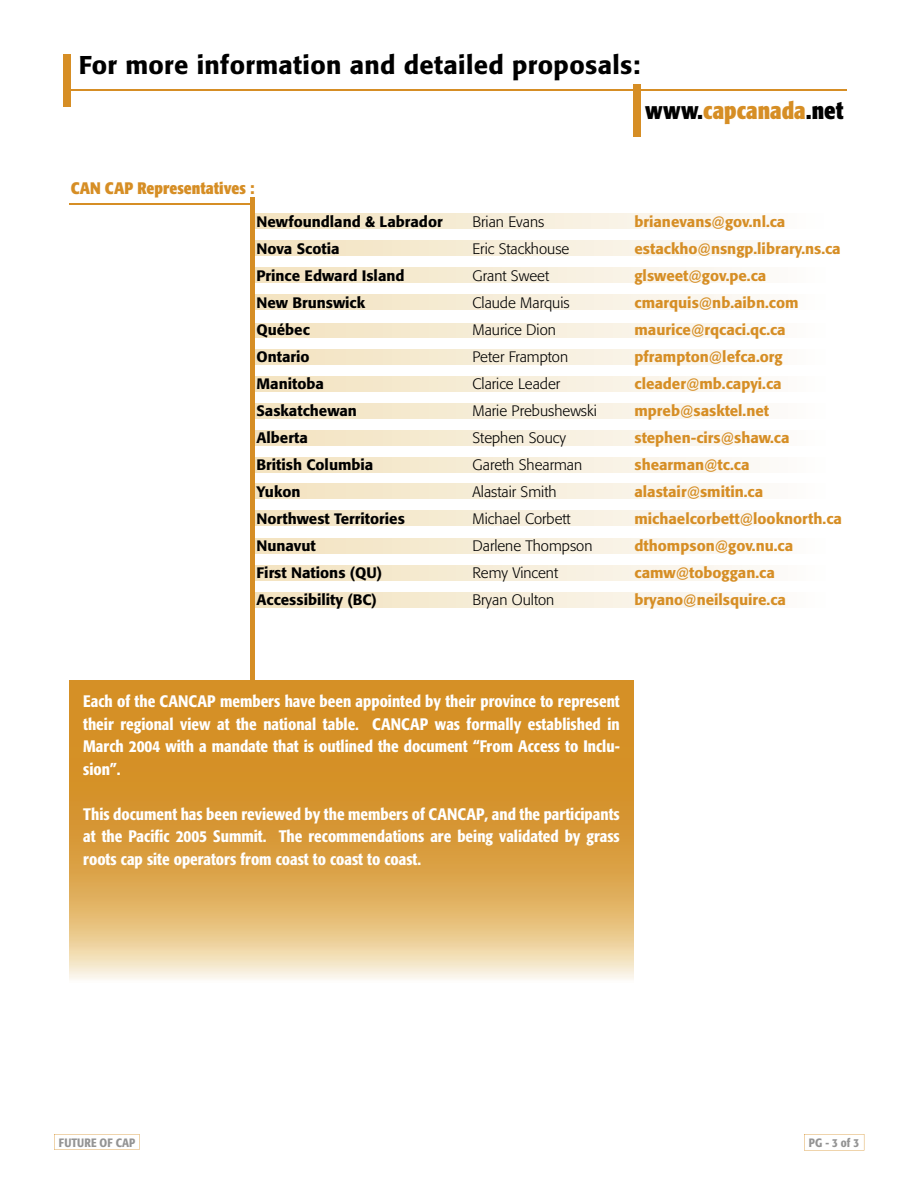
<style>
.page{position:relative;width:918px;height:1188px;background:#fff}
.page>*{position:absolute;margin:0;border:0;box-sizing:border-box;transform-origin:0 0}
.t1{font:500 25.5px "Formata";letter-spacing:.015em;color:#000}
.t2{font:700 condensed 24px "Formata";color:#d68e25}
.t3{font:500 condensed 16.5px/22.5px "Formata";color:#fff;text-align:justify}
.t4{font:700 condensed 16.5px "Formata";color:#d68e25}
.t5{font:500 15px "Formata";color:#d68e25}
.t6{font:300 15px "Formata";color:#000}
.t7{font:500 15px "Formata";color:#000}
.t8{font:500 condensed 12px "Formata";letter-spacing:.005em;color:#939393}
.s1{color:#000}
</style>
<div class="page">
<svg style="left:255px;top:593px;width:496px;height:15px;background:#f6edd9"></svg>
<svg style="left:255px;top:566px;width:496px;height:14px;background:#f6edd9"></svg>
<svg style="left:255px;top:539px;width:496px;height:15px;background:#f6edd9"></svg>
<svg style="left:255px;top:511px;width:496px;height:14px;background:#f6edd9"></svg>
<svg style="left:255px;top:484px;width:496px;height:14px;background:#f6edd9"></svg>
<svg style="left:255px;top:458px;width:496px;height:14px;background:#f6edd9"></svg>
<svg style="left:255px;top:431px;width:496px;height:15px;background:#f6edd9"></svg>
<svg style="left:255px;top:403px;width:496px;height:15px;background:#f6edd9"></svg>
<svg style="left:255px;top:377px;width:496px;height:15px;background:#f6edd9"></svg>
<svg style="left:255px;top:350px;width:496px;height:14px;background:#f6edd9"></svg>
<svg style="left:255px;top:323px;width:496px;height:15px;background:#f6edd9"></svg>
<svg style="left:255px;top:295px;width:496px;height:14px;background:#f6edd9"></svg>
<svg style="left:255px;top:268px;width:496px;height:14px;background:#f6edd9"></svg>
<svg style="left:255px;top:241px;width:496px;height:14px;background:#f6edd9"></svg>
<svg style="left:255px;top:214px;width:488px;height:14px;background:#f6edd9"></svg>
<div style="left:63px;top:54px;width:8px;height:53px;background:#d68e25"></div>
<hr style="left:70px;top:89px;width:776px;height:2px;background:#d68e25">
<div style="left:633px;top:84px;width:8px;height:52px;background:#d68e25"></div>
<div style="left:250px;top:197px;width:5px;height:484px;background:#d68e25"></div>
<svg style="left:70px;top:680px;width:563px;height:300px;background:#dca64e"></svg>
<hr style="left:69px;top:203px;width:184px;height:1px;background:#d68e25">
<svg style="left:54px;top:1134px;width:86px;height:16px"></svg>
<svg style="left:804px;top:1134px;width:60px;height:16px"></svg>
<h1 class="t1" style="left:79px;top:50px;width:563px">For more information and detailed proposals:</h1>
<p class="t4" style="left:71px;top:178px;width:185px">CAN CAP Representatives :</p>
<h2 class="t2" style="left:645px;top:96px;width:200px"><span class="s1">www.</span>capcanada<span class="s1">.net</span></h2>
<p class="t7" style="left:256px;top:213px;width:188px">Newfoundland &amp; Labrador</p>
<p class="t6" style="left:472px;top:213px;width:73px">Brian Evans</p>
<p class="t5" style="left:634px;top:213px;width:152px">brianevans@gov.nl.ca</p>
<p class="t7" style="left:256px;top:240px;width:85px">Nova Scotia</p>
<p class="t6" style="left:472px;top:240px;width:98px">Eric Stackhouse</p>
<p class="t5" style="left:634px;top:240px;width:208px">estackho@nsngp.library.ns.ca</p>
<p class="t7" style="left:256px;top:267px;width:150px">Prince Edward Island</p>
<p class="t6" style="left:472px;top:267px;width:78px">Grant Sweet</p>
<p class="t5" style="left:634px;top:267px;width:133px">glsweet@gov.pe.ca</p>
<p class="t7" style="left:256px;top:294px;width:110px">New Brunswick</p>
<p class="t6" style="left:472px;top:294px;width:99px">Claude Marquis</p>
<p class="t5" style="left:634px;top:294px;width:166px">cmarquis@nb.aibn.com</p>
<p class="t7" style="left:256px;top:321px;width:55px">Québec</p>
<p class="t6" style="left:472px;top:321px;width:85px">Maurice Dion</p>
<p class="t5" style="left:634px;top:321px;width:153px">maurice@rqcaci.qc.ca</p>
<p class="t7" style="left:256px;top:348px;width:55px">Ontario</p>
<p class="t6" style="left:472px;top:348px;width:97px">Peter Frampton</p>
<p class="t5" style="left:634px;top:348px;width:150px">pframpton@lefca.org</p>
<p class="t7" style="left:256px;top:375px;width:69px">Manitoba</p>
<p class="t6" style="left:472px;top:375px;width:89px">Clarice Leader</p>
<p class="t5" style="left:634px;top:375px;width:149px">cleader@mb.capyi.ca</p>
<p class="t7" style="left:256px;top:402px;width:102px">Saskatchewan</p>
<p class="t6" style="left:472px;top:402px;width:126px">Marie Prebushewski</p>
<p class="t5" style="left:634px;top:402px;width:136px">mpreb@sasktel.net</p>
<p class="t7" style="left:256px;top:429px;width:53px">Alberta</p>
<p class="t6" style="left:472px;top:429px;width:95px">Stephen Soucy</p>
<p class="t5" style="left:634px;top:429px;width:156px">stephen-cirs@shaw.ca</p>
<p class="t7" style="left:256px;top:456px;width:118px">British Columbia</p>
<p class="t6" style="left:472px;top:456px;width:111px">Gareth Shearman</p>
<p class="t5" style="left:634px;top:456px;width:116px">shearman@tc.ca</p>
<p class="t7" style="left:256px;top:483px;width:46px">Yukon</p>
<p class="t6" style="left:472px;top:483px;width:86px">Alastair Smith</p>
<p class="t5" style="left:634px;top:483px;width:130px">alastair@smitin.ca</p>
<p class="t7" style="left:256px;top:510px;width:150px">Northwest Territories</p>
<p class="t6" style="left:472px;top:510px;width:100px">Michael Corbett</p>
<p class="t5" style="left:634px;top:510px;width:209px">michaelcorbett@looknorth.ca</p>
<p class="t7" style="left:256px;top:537px;width:61px">Nunavut</p>
<p class="t6" style="left:472px;top:537px;width:122px">Darlene Thompson</p>
<p class="t5" style="left:634px;top:537px;width:160px">dthompson@gov.nu.ca</p>
<p class="t7" style="left:256px;top:564px;width:127px">First Nations (QU)</p>
<p class="t6" style="left:472px;top:564px;width:87px">Remy Vincent</p>
<p class="t5" style="left:634px;top:564px;width:142px">camw@toboggan.ca</p>
<p class="t7" style="left:256px;top:591px;width:122px">Accessibility (BC)</p>
<p class="t6" style="left:472px;top:591px;width:83px">Bryan Oulton</p>
<p class="t5" style="left:634px;top:591px;width:153px">bryano@neilsquire.ca</p>
<p class="t3" style="left:83px;top:690px;width:538px">Each of the CANCAP members have been appointed by their province to represent their regional view at the national table. CANCAP was formally established in March 2004 with a mandate that is outlined the document “From Access to Inclu&shy;sion”.</p>
<p class="t3" style="left:83px;top:802px;width:538px">This document has been reviewed by the members of CANCAP, and the participants at the Pacific 2005 Summit. The recommendations are being validated by grass roots cap site operators from coast to coast to coast.</p>
<p class="t8" style="left:59px;top:1135px;width:78px">FUTURE OF CAP</p>
<p class="t8" style="left:809px;top:1135px;width:52px">PG - 3 of 3</p>
</div>
